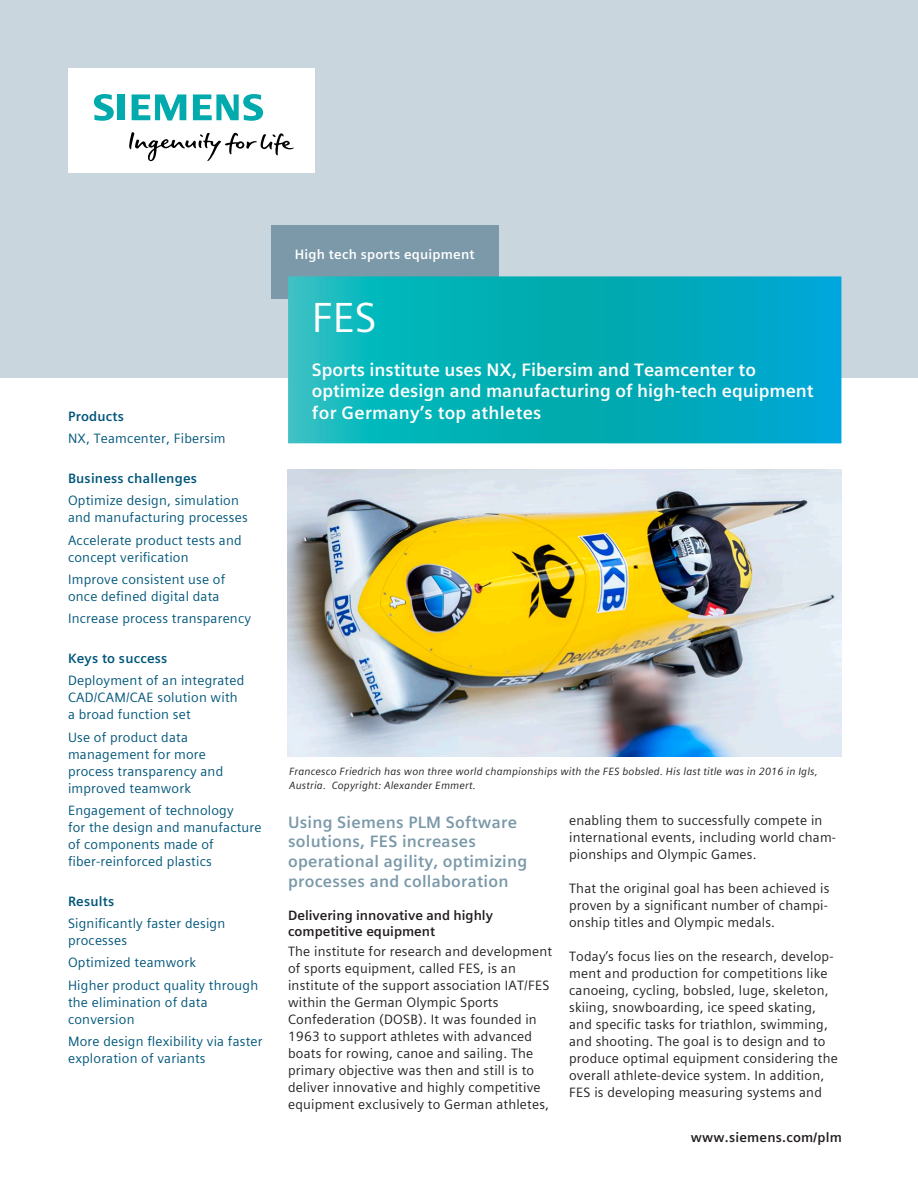
<style>
.page{position:relative;width:918px;height:1188px;background:#fff}
.page>*{position:absolute;margin:0;border:0;box-sizing:border-box;transform-origin:0 0}
.Headline__28pt{font:42px "Siemens Sans Global";color:#fff}
.Subhead__12pt{font:700 18px/21.6px "Siemens Sans Global";color:#fff}
.Body_lead-in_text{font:700 16.5px/19.8px "Siemens Sans Global";letter-spacing:.015em;color:#7b99a9}
.Body_text{font:13.5px/17px "Siemens Sans Global";letter-spacing:.015em;color:#231f20}
.Side_bar_text{font:13.5px/17px "Siemens Sans Global";letter-spacing:.015em;color:#00567a}
.Body_subhead{font:700 13.5px/16.2px "Siemens Sans Global";color:#231f20}
.Side_bar_head{font:700 13.5px "Siemens Sans Global";letter-spacing:.015em;color:#00567a}
.Industry_panel{font:700 13.5px "Siemens Sans Global";letter-spacing:.015em;color:#fff}
.cover_url{font:700 13.5px "Siemens Sans Global";letter-spacing:.015em;color:#231f20}
.Caption{font:italic 10.5px/13.5px "Siemens Sans Global";letter-spacing:.015em;color:#231f20}
</style>
<div class="page">
<div style="left:0;top:0;width:918px;height:377px;background:#c9d6de"></div>
<div style="left:68px;top:68px;width:247px;height:104px;background:#fff"></div>
<svg style="left:129px;top:132px;width:165px;height:29px"></svg>
<svg style="left:94px;top:94px;width:31px;height:27px"></svg>
<svg style="left:132px;top:94px;width:54px;height:26px"></svg>
<svg style="left:193px;top:94px;width:70px;height:27px"></svg>
<div style="left:271px;top:225px;width:227px;height:74px;background:#7b99a9"></div>
<svg style="left:288px;top:276px;width:553px;height:167px;background:#05aebc"></svg>
<img style="left:288px;top:470px;width:553px;height:287px">
<p class="Side_bar_head" style="left:68px;top:406px;width:57px">Products</p>
<p class="Side_bar_text" style="left:68px;top:430px;width:159px">NX, Teamcenter, Fibersim</p>
<p class="Side_bar_head" style="left:68px;top:468px;width:131px">Business challenges</p>
<p class="Side_bar_text" style="left:68px;top:492px;width:181px">Optimize design, simulation and manufacturing processes</p>
<p class="Side_bar_text" style="left:68px;top:532px;width:175px">Accelerate product tests and concept verification</p>
<p class="Side_bar_text" style="left:68px;top:571px;width:159px">Improve consistent use of once defined digital data</p>
<p class="Side_bar_text" style="left:68px;top:610px;width:185px">Increase process transparency</p>
<p class="Side_bar_head" style="left:68px;top:648px;width:101px">Keys to success</p>
<p class="Side_bar_text" style="left:68px;top:672px;width:178px">Deployment of an integrated<br>CAD/CAM/CAE solution with a broad function set</p>
<p class="Side_bar_text" style="left:68px;top:729px;width:157px">Use of product data management for more process transparency and improved teamwork</p>
<p class="Side_bar_text" style="left:68px;top:802px;width:195px">Engagement of technology<br>for the design and manufacture of components made of fiber-reinforced plastics</p>
<p class="Side_bar_head" style="left:68px;top:891px;width:48px">Results</p>
<p class="Side_bar_text" style="left:68px;top:915px;width:159px">Significantly faster design processes</p>
<p class="Side_bar_text" style="left:68px;top:954px;width:129px">Optimized teamwork</p>
<p class="Side_bar_text" style="left:68px;top:977px;width:192px">Higher product quality through the elimination of data conversion</p>
<p class="Side_bar_text" style="left:68px;top:1033px;width:196px">More design flexibility via faster exploration of variants</p>
<p class="Industry_panel" style="left:295px;top:243px;width:181px">High tech sports equipment</p>
<p class="Headline__28pt" style="left:312px;top:286px;width:66px">FES</p>
<p class="Subhead__12pt" style="left:312px;top:359px;width:503px">Sports institute uses NX, Fibersim and Teamcenter to optimize design and manufacturing of high-tech equipment for Germany’s top athletes</p>
<p class="Caption" style="left:289px;top:765px;width:530px">Francesco Friedrich has won three world championships with the FES bobsled. His last title was in 2016 in Igls,<br>Austria. Copyright: Alexander Emmert.</p>
<p class="Body_lead-in_text" style="left:288px;top:812px;width:241px">Using Siemens PLM Software solutions, FES increases operational agility, optimizing processes and collaboration</p>
<p class="Body_subhead" style="left:288px;top:908px;width:206px">Delivering innovative and highly competitive equipment</p>
<p class="Body_text" style="left:288px;top:942px;width:266px">The institute for research and development of sports equipment, called FES, is an institute of the support association IAT/FES within the German Olympic Sports Confederation (DOSB). It was founded in 1963 to support athletes with advanced boats for rowing, canoe and sailing. The primary objective was then and still is to deliver innovative and highly competitive equipment exclusively to German athletes,</p>
<p class="Body_text" style="left:569px;top:812px;width:269px">enabling them to successfully compete in international events, including world cham&shy;pionships and Olympic Games.</p>
<p class="Body_text" style="left:569px;top:880px;width:262px;text-align:justify">That the original goal has been achieved is proven by a significant number of champi&shy;onship titles and Olympic medals.</p>
<p class="Body_text" style="left:569px;top:948px;width:270px">Today’s focus lies on the research, develop&shy;ment and production for competitions like canoeing, cycling, bobsled, luge, skeleton, skiing, snowboarding, ice speed skating, and specific tasks for triathlon, swimming, and shooting. The goal is to design and to produce optimal equipment considering the overall athlete-device system. In addition, FES is developing measuring systems and</p>
<p class="cover_url" style="left:691px;top:1127px;width:153px">www.siemens.com/plm</p>
</div>
